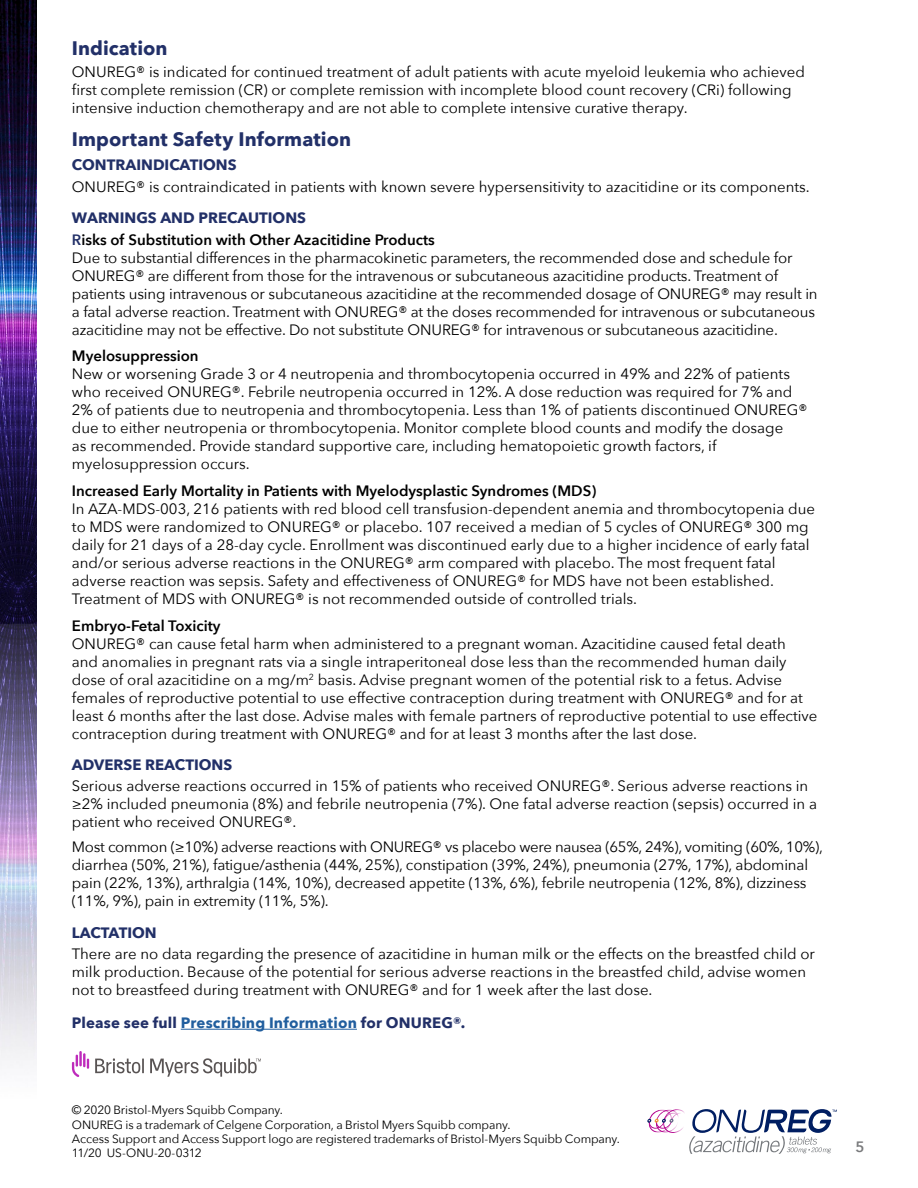
<style>
.page{position:relative;width:918px;height:1188px;background:#fff}
.page>*{position:absolute;margin:0;border:0;box-sizing:border-box;transform-origin:0 0}
.t1{font:700 19.5px "Avenir Next";letter-spacing:.005em;color:#223068}
.t2{font:15px/18px "Avenir Next";color:#000}
.t3{font:600 15px/21.3px "Avenir Next";color:#000}
.t4{font:700 15px "Avenir Next";color:#223068}
.t5{font:600 15px "Avenir Next";color:#797a7c}
.t6{font:12px/14.4px "Avenir Next";letter-spacing:-.01em;color:#000}
.s1{font-weight:700;color:#223068}
.s2{color:#223068}
.s3{color:#215e9e}
</style>
<div class="page">
<img style="left:1px;top:0;width:35px;height:1063px">
<svg style="left:72px;top:1051px;width:17px;height:26px"></svg>
<svg style="left:95px;top:1058px;width:166px;height:19px"></svg>
<svg style="left:647px;top:1109px;width:190px;height:45px"></svg>
<hr style="left:181px;top:1029px;width:176px;height:1px;background:#215e9e">
<h1 class="t1" style="left:72px;top:32px;width:97px">Indication</h1>
<p class="t2" style="left:72px;top:62px;width:734px">ONUREG® is indicated for continued treatment of adult patients with acute myeloid leukemia who achieved first complete remission (CR) or complete remission with incomplete blood count recovery (CRi) following intensive induction chemotherapy and are not able to complete intensive curative therapy.</p>
<h1 class="t1" style="left:72px;top:122px;width:281px">Important Safety Information</h1>
<p class="t4" style="left:72px;top:152px;width:166px">CONTRAINDICATIONS</p>
<p class="t2" style="left:72px;top:177px;width:739px">ONUREG® is contraindicated in patients with known severe hypersensitivity to azacitidine or its components.</p>
<p class="t3" style="left:72px;top:207px;width:365px"><span class="s1">WARNINGS AND PRECAUTIONS<br></span><span class="s2">R</span>isks of Substitution with Other Azacitidine Products</p>
<p class="t2" style="left:72px;top:248px;width:747px">Due to substantial differences in the pharmacokinetic parameters, the recommended dose and schedule for ONUREG® are different from those for the intravenous or subcutaneous azacitidine products. Treatment of patients using intravenous or subcutaneous azacitidine at the recommended dosage of ONUREG® may result in a fatal adverse reaction. Treatment with ONUREG® at the doses recommended for intravenous or subcutaneous azacitidine may not be effective. Do not substitute ONUREG® for intravenous or subcutaneous azacitidine.</p>
<p class="t3" style="left:72px;top:345px;width:128px">Myelosuppression</p>
<p class="t2" style="left:72px;top:364px;width:737px">New or worsening Grade 3 or 4 neutropenia and thrombocytopenia occurred in 49% and 22% of patients who received ONUREG®. Febrile neutropenia occurred in 12%. A dose reduction was required for 7% and 2% of patients due to neutropenia and thrombocytopenia. Less than 1% of patients discontinued ONUREG® due to either neutropenia or thrombocytopenia. Monitor complete blood counts and modify the dosage<br>as recommended. Provide standard supportive care, including hematopoietic growth factors, if myelosuppression occurs.</p>
<p class="t3" style="left:72px;top:480px;width:526px">Increased Early Mortality in Patients with Myelodysplastic Syndromes (MDS)</p>
<p class="t2" style="left:72px;top:499px;width:745px">In AZA-MDS-003, 216 patients with red blood cell transfusion-dependent anemia and thrombocytopenia due to MDS were randomized to ONUREG® or placebo. 107 received a median of 5 cycles of ONUREG® 300 mg daily for 21 days of a 28-day cycle. Enrollment was discontinued early due to a higher incidence of early fatal and/or serious adverse reactions in the ONUREG® arm compared with placebo. The most frequent fatal adverse reaction was sepsis. Safety and effectiveness of ONUREG® for MDS have not been established.<br>Treatment of MDS with ONUREG® is not recommended outside of controlled trials.</p>
<p class="t3" style="left:72px;top:614px;width:150px">Embryo-Fetal Toxicity</p>
<p class="t2" style="left:72px;top:634px;width:747px">ONUREG® can cause fetal harm when administered to a pregnant woman. Azacitidine caused fetal death<br>and anomalies in pregnant rats via a single intraperitoneal dose less than the recommended human daily dose of oral azacitidine on a mg/m<sup>2</sup> basis. Advise pregnant women of the potential risk to a fetus. Advise females of reproductive potential to use effective contraception during treatment with ONUREG® and for at least 6 months after the last dose. Advise males with female partners of reproductive potential to use effective contraception during treatment with ONUREG® and for at least 3 months after the last dose.</p>
<p class="t4" style="left:72px;top:752px;width:162px">ADVERSE REACTIONS</p>
<p class="t2" style="left:72px;top:777px;width:747px">Serious adverse reactions occurred in 15% of patients who received ONUREG®. Serious adverse reactions in ≥2% included pneumonia (8%) and febrile neutropenia (7%). One fatal adverse reaction (sepsis) occurred in a patient who received ONUREG®.</p>
<p class="t2" style="left:72px;top:837px;width:753px">Most common (≥10%) adverse reactions with ONUREG® vs placebo were nausea (65%, 24%), vomiting (60%, 10%), diarrhea (50%, 21%), fatigue/asthenia (44%, 25%), constipation (39%, 24%), pneumonia (27%, 17%), abdominal pain (22%, 13%), arthralgia (14%, 10%), decreased appetite (13%, 6%), febrile neutropenia (12%, 8%), dizziness (11%, 9%), pain in extremity (11%, 5%).</p>
<p class="t4" style="left:72px;top:919px;width:86px">LACTATION</p>
<p class="t2" style="left:72px;top:944px;width:745px">There are no data regarding the presence of azacitidine in human milk or the effects on the breastfed child or milk production. Because of the potential for serious adverse reactions in the breastfed child, advise women not to breastfeed during treatment with ONUREG® and for 1 week after the last dose.</p>
<p class="t4" style="left:72px;top:1010px;width:395px">Please see full <span class="s3">Prescribing Information</span> for ONUREG®.</p>
<p class="t6" style="left:72px;top:1102px;width:549px">© 2020 Bristol-Myers Squibb Company.<br>ONUREG is a trademark of Celgene Corporation, a Bristol Myers Squibb company.<br>Access Support and Access Support logo are registered trademarks of Bristol-Myers Squibb Company.<br>11/20 US-ONU-20-0312</p>
<p class="t5" style="left:855px;top:1134px;width:11px">5</p>
</div>
